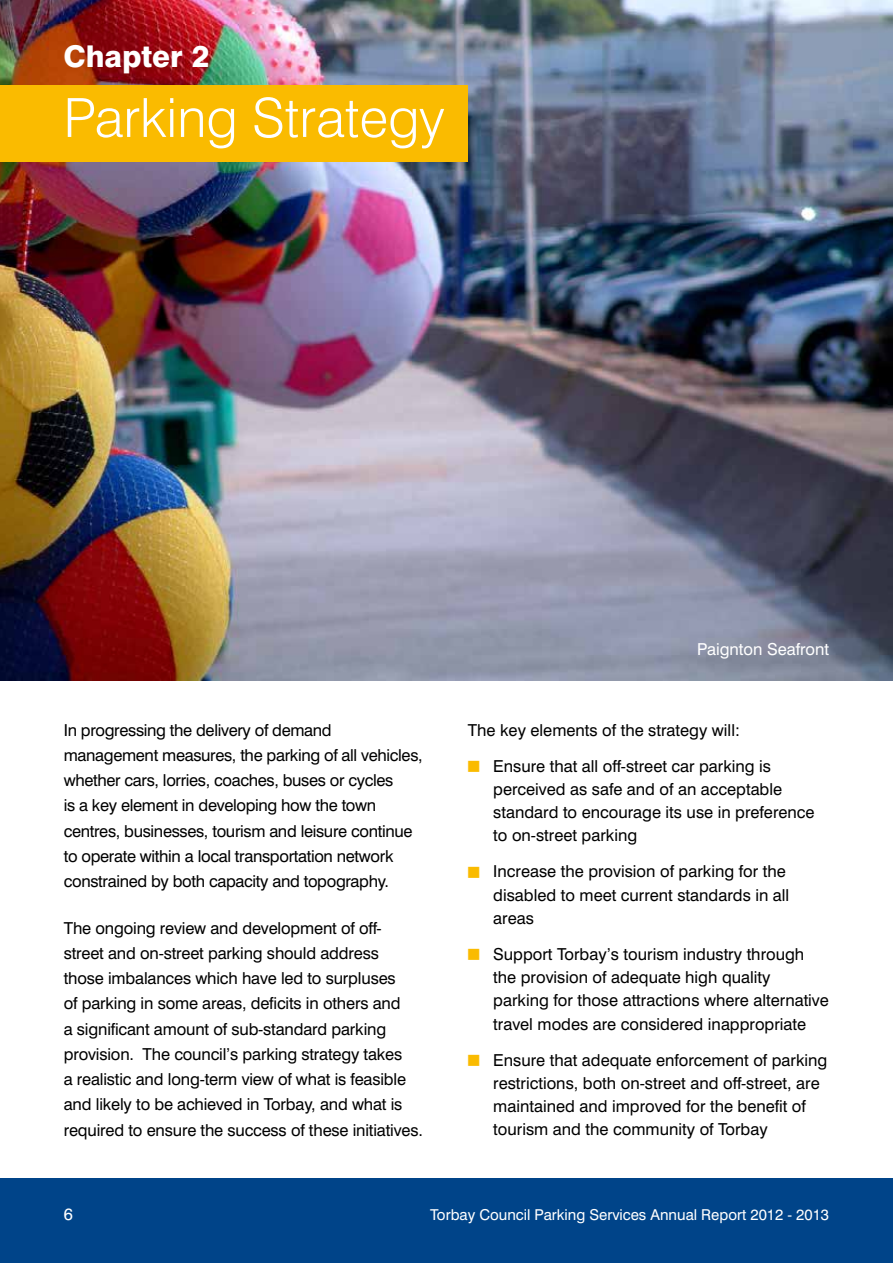
<style>
.page{position:relative;width:893px;height:1263px;background:#fff}
.page>*{position:absolute;margin:0;border:0;box-sizing:border-box;transform-origin:0 0}
.t1{font:300 54px "Swiss 721 BT";color:#fff}
.t2{font:800 30px "Swiss 721 BT";color:#fff}
.t3{font:16.5px/25.2px "Swiss 721 BT";letter-spacing:-.01em;color:#000}
.t4{font:16.5px "Swiss 721 BT";color:#fff}
.t5{font:15px "Swiss 721 BT";color:#fff}
</style>
<div class="page">
<div style="left:0;top:1178px;width:893px;height:85px;background:#004489"></div>
<img style="left:0;top:0;width:893px;height:680px">
<div style="left:0;top:85px;width:468px;height:77px;background:#fabb00"></div>
<h2 class="t2" style="left:63px;top:38px;width:147px">Chapter 2</h2>
<h1 class="t1" style="left:63px;top:85px;width:383px">Parking Strategy</h1>
<p class="t3" style="left:64px;top:717px;width:360px">In progressing the delivery of demand management measures, the parking of all vehicles, whether cars, lorries, coaches, buses or cycles<br>is a key element in developing how the town centres, businesses, tourism and leisure continue to operate within a local transportation network constrained by both capacity and topography.</p>
<p class="t3" style="left:64px;top:915px;width:358px">The ongoing review and development of off&shy;street and on-street parking should address those imbalances which have led to surpluses<br>of parking in some areas, deficits in others and<br>a significant amount of sub-standard parking provision. The council’s parking strategy takes<br>a realistic and long-term view of what is feasible and likely to be achieved in Torbay, and what is required to ensure the success of these initiatives.</p>
<p class="t4" style="left:697px;top:639px;width:133px">Paignton Seafront</p>
<p class="t3" style="left:493px;top:712px;width:279px;line-height:35.8px;text-indent:-26px">The key elements of the strategy will:<br>Ensure that all off-street car parking is</p>
<p class="t3" style="left:493px;top:777px;width:323px;line-height:23.2px">perceived as safe and of an acceptable standard to encourage its use in preference to on-street parking</p>
<p class="t3" style="left:493px;top:860px;width:298px;line-height:23.2px">Increase the provision of parking for the disabled to meet current standards in all areas</p>
<p class="t3" style="left:493px;top:942px;width:337px;line-height:23.2px">Support Torbay’s tourism industry through the provision of adequate high quality parking for those attractions where alternative travel modes are considered inappropriate</p>
<p class="t3" style="left:493px;top:1048px;width:336px;line-height:23.2px">Ensure that adequate enforcement of parking restrictions, both on-street and off-street, are maintained and improved for the benefit of tourism and the community of Torbay</p>
<p class="t4" style="left:64px;top:1204px;width:11px">6</p>
<p class="t5" style="left:430px;top:1206px;width:400px">Torbay Council Parking Services Annual Report 2012 - 2013</p>
</div>
